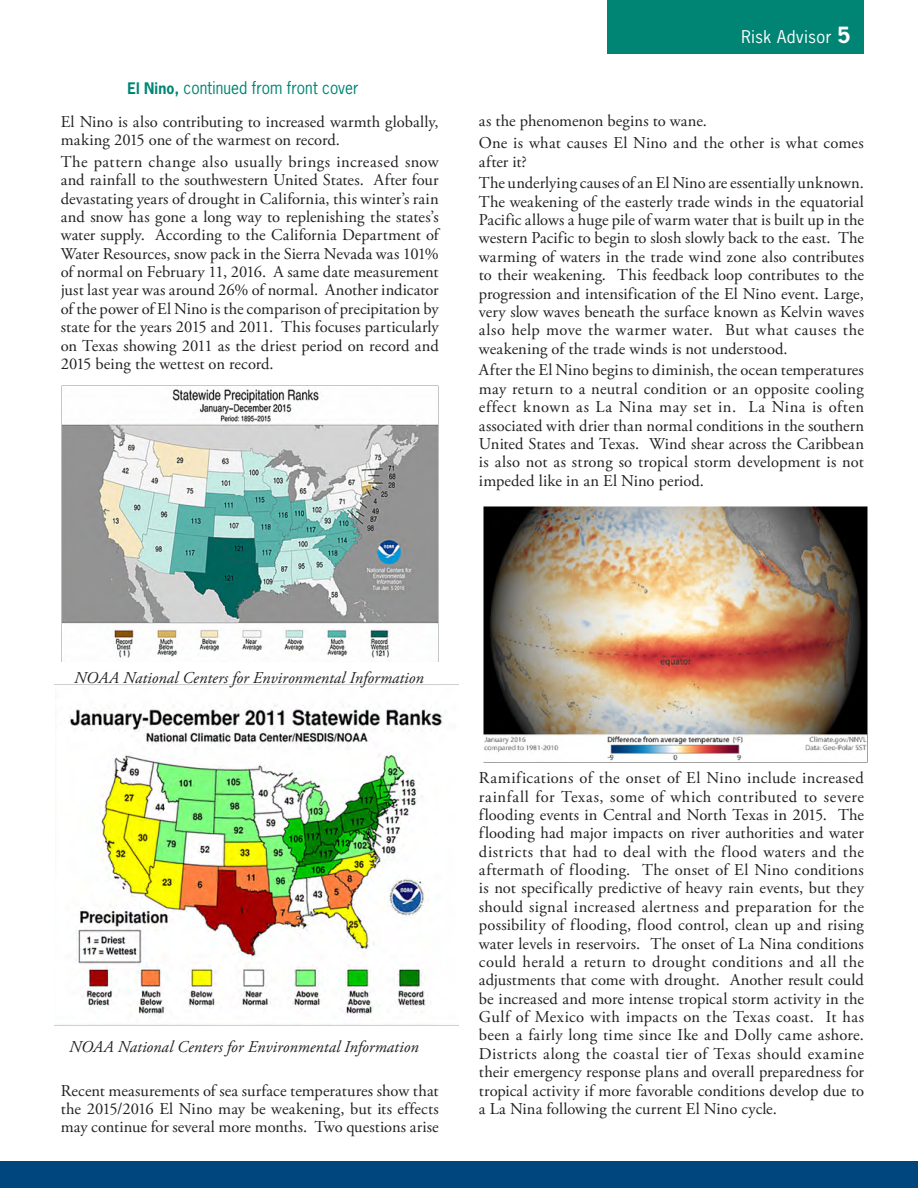
<style>
.page{position:relative;width:918px;height:1188px;background:#fff}
.page>*{position:absolute;margin:0;border:0;box-sizing:border-box;transform-origin:0 0}
.t1{font:16.5px/18.5px "Adobe Garamond Pro";letter-spacing:.005em;color:#231f20;text-align:justify}
.t2{font:italic 16.5px "Adobe Garamond Pro";letter-spacing:.005em;color:#231f20}
.t3{font:16.5px "News Gothic Std";letter-spacing:.005em;color:#008575;scale:.94 1}
.t4{font:16.5px "News Gothic Std";letter-spacing:.03em;color:#fff}
.s1{font-weight:700;font-size:15px}
.s2{font-weight:700}
.s3{font-weight:700;font-size:21px}
</style>
<div class="page">
<div style="left:608px;top:0;width:256px;height:54px;background:#008575"></div>
<div style="left:0;top:1161px;width:918px;height:27px;background:#00467e"></div>
<img style="left:61px;top:386px;width:378px;height:276px">
<img style="left:54px;top:705px;width:405px;height:321px">
<img style="left:483px;top:507px;width:384px;height:256px">
<p class="t3" style="left:127px;top:77px;width:247px"><span class="s1">El Nino</span><span class="s2">,</span> continued from front cover</p>
<p class="t1" style="left:61px;top:113px;width:380px">El Nino is also contributing to increased warmth globally, making 2015 one of the warmest on record.</p>
<p class="t1" style="left:61px;top:153px;width:380px">The pattern change also usually brings increased snow and rainfall to the southwestern United States. After four devastating years of drought in California, this winter’s rain and snow has gone a long way to replenishing the states’s water supply. According to the California Department of Water Resources, snow pack in the Sierra Nevada was 101% of normal on February 11, 2016. A same date measurement just last year was around 26% of normal. Another indicator of the power of El Nino is the comparison of precipitation by state for the years 2015 and 2011. This focuses particularly on Texas showing 2011 as the driest period on record and 2015 being the wettest on record.</p>
<p class="t4" style="left:741px;top:27px;width:111px">Risk Advisor <span class="s3">5</span></p>
<p class="t1" style="left:479px;top:111px;width:386px;line-height:21.8px">as the phenomenon begins to wane.<br>One is what causes El Nino and the other is what comes</p>
<p class="t1" style="left:479px;top:151px;width:387px;line-height:21.8px">after it?<br>The underlying causes of an El Nino are essentially unknown.</p>
<p class="t1" style="left:479px;top:193px;width:387px">The weakening of the easterly trade winds in the equatorial Pacific allows a huge pile of warm water that is built up in the western Pacific to begin to slosh slowly back to the east. The warming of waters in the trade wind zone also contributes to their weakening. This feedback loop contributes to the progression and intensification of the El Nino event. Large, very slow waves beneath the surface known as Kelvin waves also help move the warmer water. But what causes the weakening of the trade winds is not understood.</p>
<p class="t1" style="left:479px;top:362px;width:387px">After the El Nino begins to diminish, the ocean temperatures may return to a neutral condition or an opposite cooling effect known as La Nina may set in. La Nina is often associated with drier than normal conditions in the southern United States and Texas. Wind shear across the Caribbean is also not as strong so tropical storm development is not impeded like in an El Nino period.</p>
<p class="t2" style="left:74px;top:668px;width:351px">NOAA National Centers for Environmental Information</p>
<p class="t2" style="left:69px;top:1037px;width:351px">NOAA National Centers for Environmental Information</p>
<p class="t1" style="left:61px;top:1082px;width:380px">Recent measurements of sea surface temperatures show that the 2015/2016 El Nino may be weakening, but its effects may continue for several more months. Two questions arise</p>
<p class="t1" style="left:479px;top:769px;width:387px">Ramifications of the onset of El Nino include increased rainfall for Texas, some of which contributed to severe flooding events in Central and North Texas in 2015. The flooding had major impacts on river authorities and water districts that had to deal with the flood waters and the aftermath of flooding. The onset of El Nino conditions is not specifically predictive of heavy rain events, but they should signal increased alertness and preparation for the possibility of flooding, flood control, clean up and rising water levels in reservoirs. The onset of La Nina conditions could herald a return to drought conditions and all the adjustments that come with drought. Another result could be increased and more intense tropical storm activity in the Gulf of Mexico with impacts on the Texas coast. It has been a fairly long time since Ike and Dolly came ashore.<br>Districts along the coastal tier of Texas should examine their emergency response plans and overall preparedness for tropical activity if more favorable conditions develop due to a La Nina following the current El Nino cycle.</p>
</div>
